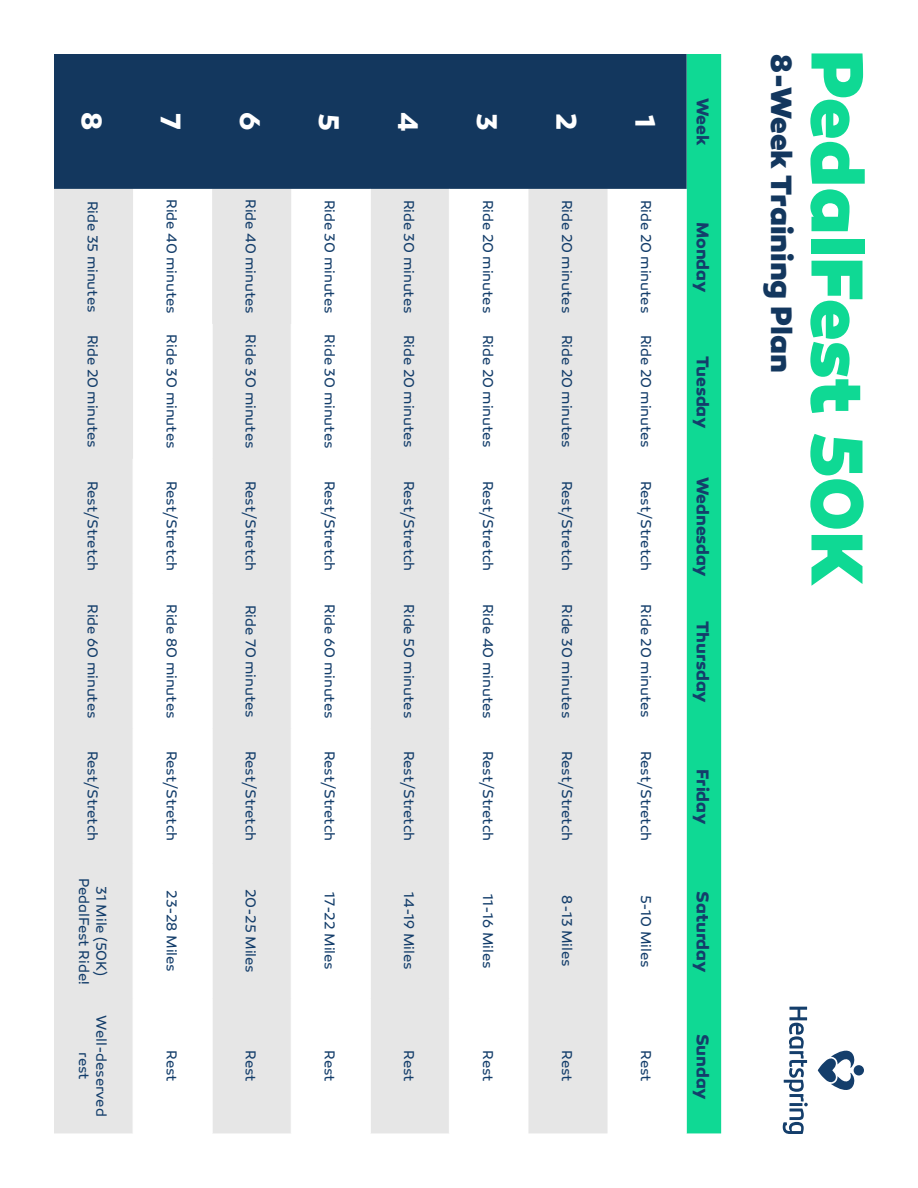
<style>
.page{position:relative;width:918px;height:1188px;background:#fff}
.page>*{position:absolute;margin:0;border:0;box-sizing:border-box;transform-origin:0 0}
.t1{font:800 75px "Canaro";letter-spacing:-.005em;color:#0fd994}
.t2{font:800 30px "Canaro";color:#13375e}
.t3{font:700 29.1px "Canaro";color:#fff}
.t4{font:700 17.4px "Canaro";letter-spacing:-.005em;color:#143e6b}
.t5{font:14.55px/17.4px "Canaro";letter-spacing:-.005em;color:#143e6b;text-align:center}
</style>
<div class="page">
<div style="left:687px;top:54px;width:34px;height:1079px;background:#0fd994"></div>
<div style="left:54px;top:54px;width:633px;height:135px;background:#13375e"></div>
<svg style="left:54px;top:189px;width:554px;height:944px;fill:#e6e6e6"></svg>
<hr style="left:449px;top:189px;width:1px;height:135px;background:#fff">
<hr style="left:449px;top:324px;width:1px;height:135px;background:#fff">
<hr style="left:449px;top:459px;width:1px;height:135px;background:#fff">
<hr style="left:449px;top:594px;width:1px;height:135px;background:#fff">
<hr style="left:449px;top:729px;width:1px;height:135px;background:#fff">
<hr style="left:449px;top:864px;width:1px;height:135px;background:#fff">
<hr style="left:449px;top:999px;width:1px;height:134px;background:#fff">
<hr style="left:370px;top:189px;width:1px;height:135px;background:#fff">
<hr style="left:370px;top:324px;width:1px;height:135px;background:#fff">
<hr style="left:370px;top:459px;width:1px;height:135px;background:#fff">
<hr style="left:370px;top:594px;width:1px;height:135px;background:#fff">
<hr style="left:370px;top:729px;width:1px;height:135px;background:#fff">
<hr style="left:370px;top:864px;width:1px;height:135px;background:#fff">
<hr style="left:370px;top:999px;width:1px;height:134px;background:#fff">
<hr style="left:291px;top:324px;width:1px;height:135px;background:#fff">
<hr style="left:291px;top:459px;width:1px;height:135px;background:#fff">
<hr style="left:291px;top:594px;width:1px;height:135px;background:#fff">
<hr style="left:291px;top:729px;width:1px;height:135px;background:#fff">
<hr style="left:291px;top:864px;width:1px;height:135px;background:#fff">
<hr style="left:291px;top:999px;width:1px;height:134px;background:#fff">
<hr style="left:212px;top:324px;width:1px;height:135px;background:#fff">
<hr style="left:212px;top:459px;width:1px;height:135px;background:#fff">
<hr style="left:212px;top:594px;width:1px;height:135px;background:#fff">
<hr style="left:212px;top:729px;width:1px;height:135px;background:#fff">
<hr style="left:212px;top:864px;width:1px;height:135px;background:#fff">
<hr style="left:212px;top:999px;width:1px;height:134px;background:#fff">
<hr style="left:133px;top:459px;width:1px;height:135px;background:#fff">
<hr style="left:133px;top:594px;width:1px;height:135px;background:#fff">
<hr style="left:133px;top:729px;width:1px;height:135px;background:#fff">
<hr style="left:133px;top:864px;width:1px;height:135px;background:#fff">
<hr style="left:133px;top:999px;width:1px;height:134px;background:#fff">
<div style="left:854px;top:1065px;width:10px;height:10px;background:#143e6b;border-radius:50%"></div>
<svg style="left:818px;top:1050px;width:37px;height:40px"></svg>
<svg style="left:783px;top:1007px;width:25px;height:127px"></svg>
<p class="t3" style="left:110px;top:112px;width:20px;rotate:90deg">8</p>
<p class="t5" style="left:101px;top:201px;width:113px;rotate:90deg">Ride 35 minutes</p>
<p class="t5" style="left:101px;top:335px;width:115px;rotate:90deg">Ride 20 minutes</p>
<p class="t5" style="left:101px;top:481px;width:92px;rotate:90deg">Rest/Stretch</p>
<p class="t5" style="left:101px;top:604px;width:116px;rotate:90deg">Ride 60 minutes</p>
<p class="t5" style="left:101px;top:751px;width:92px;rotate:90deg">Rest/Stretch</p>
<p class="t5" style="left:110px;top:878px;width:108px;rotate:90deg">31 Mile (50K)<br>PedalFest Ride!</p>
<p class="t5" style="left:110px;top:1015px;width:103px;rotate:90deg">Well-deserved rest</p>
<p class="t3" style="left:189px;top:113px;width:18px;rotate:90deg">7</p>
<p class="t5" style="left:180px;top:199px;width:116px;rotate:90deg">Ride 40 minutes</p>
<p class="t5" style="left:180px;top:334px;width:115px;rotate:90deg">Ride 30 minutes</p>
<p class="t5" style="left:180px;top:481px;width:92px;rotate:90deg">Rest/Stretch</p>
<p class="t5" style="left:180px;top:604px;width:116px;rotate:90deg">Ride 80 minutes</p>
<p class="t5" style="left:180px;top:751px;width:92px;rotate:90deg">Rest/Stretch</p>
<p class="t5" style="left:180px;top:890px;width:83px;rotate:90deg">23-28 Miles</p>
<p class="t5" style="left:180px;top:1050px;width:33px;rotate:90deg">Rest</p>
<p class="t3" style="left:268px;top:112px;width:20px;rotate:90deg">6</p>
<p class="t5" style="left:259px;top:199px;width:116px;rotate:90deg">Ride 40 minutes</p>
<p class="t5" style="left:259px;top:334px;width:115px;rotate:90deg">Ride 30 minutes</p>
<p class="t5" style="left:259px;top:481px;width:92px;rotate:90deg">Rest/Stretch</p>
<p class="t5" style="left:259px;top:605px;width:115px;rotate:90deg">Ride 70 minutes</p>
<p class="t5" style="left:259px;top:751px;width:92px;rotate:90deg">Rest/Stretch</p>
<p class="t5" style="left:259px;top:889px;width:85px;rotate:90deg">20-25 Miles</p>
<p class="t5" style="left:259px;top:1050px;width:33px;rotate:90deg">Rest</p>
<p class="t3" style="left:347px;top:113px;width:19px;rotate:90deg">5</p>
<p class="t5" style="left:338px;top:200px;width:115px;rotate:90deg">Ride 30 minutes</p>
<p class="t5" style="left:338px;top:334px;width:115px;rotate:90deg">Ride 30 minutes</p>
<p class="t5" style="left:338px;top:481px;width:92px;rotate:90deg">Rest/Stretch</p>
<p class="t5" style="left:338px;top:604px;width:116px;rotate:90deg">Ride 60 minutes</p>
<p class="t5" style="left:338px;top:751px;width:92px;rotate:90deg">Rest/Stretch</p>
<p class="t5" style="left:338px;top:892px;width:79px;rotate:90deg">17-22 Miles</p>
<p class="t5" style="left:338px;top:1050px;width:33px;rotate:90deg">Rest</p>
<p class="t3" style="left:426px;top:112px;width:21px;rotate:90deg">4</p>
<p class="t5" style="left:418px;top:200px;width:115px;rotate:90deg">Ride 30 minutes</p>
<p class="t5" style="left:418px;top:335px;width:115px;rotate:90deg">Ride 20 minutes</p>
<p class="t5" style="left:418px;top:481px;width:92px;rotate:90deg">Rest/Stretch</p>
<p class="t5" style="left:418px;top:604px;width:115px;rotate:90deg">Ride 50 minutes</p>
<p class="t5" style="left:418px;top:751px;width:92px;rotate:90deg">Rest/Stretch</p>
<p class="t5" style="left:418px;top:892px;width:79px;rotate:90deg">14-19 Miles</p>
<p class="t5" style="left:418px;top:1050px;width:33px;rotate:90deg">Rest</p>
<p class="t3" style="left:505px;top:113px;width:19px;rotate:90deg">3</p>
<p class="t5" style="left:497px;top:200px;width:115px;rotate:90deg">Ride 20 minutes</p>
<p class="t5" style="left:497px;top:335px;width:115px;rotate:90deg">Ride 20 minutes</p>
<p class="t5" style="left:497px;top:481px;width:92px;rotate:90deg">Rest/Stretch</p>
<p class="t5" style="left:497px;top:604px;width:116px;rotate:90deg">Ride 40 minutes</p>
<p class="t5" style="left:497px;top:751px;width:92px;rotate:90deg">Rest/Stretch</p>
<p class="t5" style="left:497px;top:894px;width:76px;rotate:90deg">11-16 Miles</p>
<p class="t5" style="left:497px;top:1050px;width:33px;rotate:90deg">Rest</p>
<p class="t3" style="left:584px;top:113px;width:18px;rotate:90deg">2</p>
<p class="t5" style="left:576px;top:200px;width:115px;rotate:90deg">Ride 20 minutes</p>
<p class="t5" style="left:576px;top:335px;width:115px;rotate:90deg">Ride 20 minutes</p>
<p class="t5" style="left:576px;top:481px;width:92px;rotate:90deg">Rest/Stretch</p>
<p class="t5" style="left:576px;top:604px;width:115px;rotate:90deg">Ride 30 minutes</p>
<p class="t5" style="left:576px;top:751px;width:92px;rotate:90deg">Rest/Stretch</p>
<p class="t5" style="left:576px;top:895px;width:73px;rotate:90deg">8-13 Miles</p>
<p class="t5" style="left:576px;top:1050px;width:33px;rotate:90deg">Rest</p>
<p class="t3" style="left:663px;top:115px;width:14px;rotate:90deg">1</p>
<p class="t5" style="left:655px;top:200px;width:115px;rotate:90deg">Ride 20 minutes</p>
<p class="t5" style="left:655px;top:335px;width:115px;rotate:90deg">Ride 20 minutes</p>
<p class="t5" style="left:655px;top:481px;width:92px;rotate:90deg">Rest/Stretch</p>
<p class="t5" style="left:655px;top:604px;width:115px;rotate:90deg">Ride 20 minutes</p>
<p class="t5" style="left:655px;top:751px;width:92px;rotate:90deg">Rest/Stretch</p>
<p class="t5" style="left:655px;top:895px;width:74px;rotate:90deg">5-10 Miles</p>
<p class="t5" style="left:655px;top:1050px;width:33px;rotate:90deg">Rest</p>
<p class="t4" style="left:714px;top:98px;width:49px;rotate:90deg">Week</p>
<p class="t4" style="left:714px;top:222px;width:72px;rotate:90deg">Monday</p>
<p class="t4" style="left:714px;top:356px;width:74px;rotate:90deg">Tuesday</p>
<p class="t4" style="left:714px;top:477px;width:102px;rotate:90deg">Wednesday</p>
<p class="t4" style="left:714px;top:621px;width:83px;rotate:90deg">Thursday</p>
<p class="t4" style="left:714px;top:769px;width:56px;rotate:90deg">Friday</p>
<p class="t4" style="left:714px;top:891px;width:83px;rotate:90deg">Saturday</p>
<p class="t4" style="left:714px;top:1034px;width:67px;rotate:90deg">Sunday</p>
<p class="t2" style="left:801px;top:54px;width:320px;rotate:90deg">8-Week Training Plan</p>
<p class="t1" style="left:885px;top:50px;width:538px;rotate:90deg">PedalFest 50K</p>
</div>
